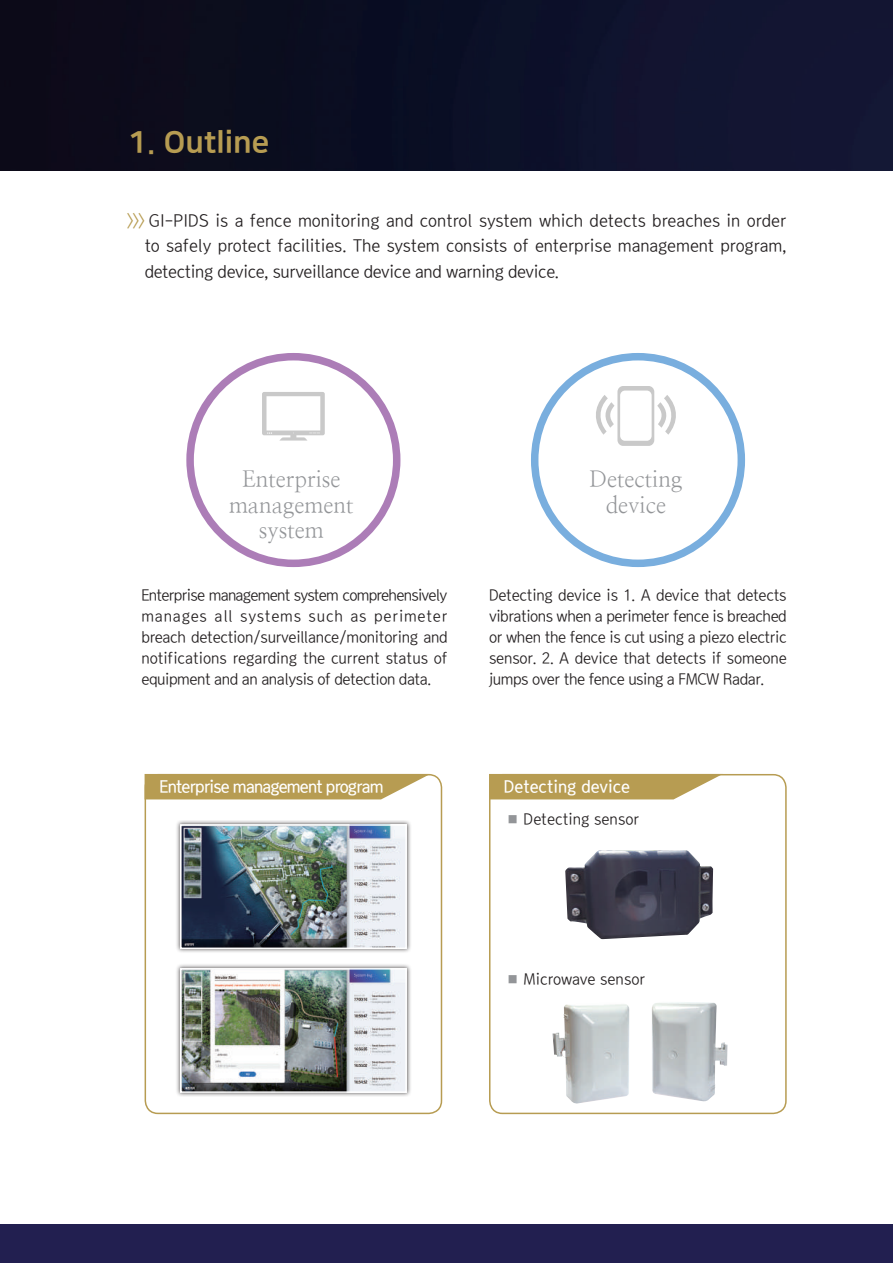
<style>
.page{position:relative;width:893px;height:1263px;background:#fff}
.page>*{position:absolute;margin:0;border:0;box-sizing:border-box;transform-origin:0 0}
.t1{font:30px "Nanum Square EB";color:#b79c52}
.t2{font:22.5px/25.5px "Nanum Myeongjo";color:#939598;text-align:center}
.t3{font:16.5px/25.5px "Korean GD12 R";letter-spacing:-.02em;color:#231f20;text-align:justify}
.t4{font:16.5px "Korean GD14 R";letter-spacing:-.05em;color:#fff}
.t5{font:16.5px "Korean GD14 R";color:#fff}
.t6{font:15px/21px "Korean GD12 R";letter-spacing:-.03em;color:#231f20;text-align:justify}
.t7{font:15px "Korean GD12 R";color:#231f20}
.s1{color:#b79c52}
.s2{color:#939598}
</style>
<div class="page">
<img style="left:0;top:0;width:893px;height:170px">
<div style="left:145px;top:774px;width:297px;height:340px;border:2px solid #b79c52;border-radius:13px"></div>
<svg style="left:145px;top:774px;width:285px;height:25px;background:#bda460"></svg>
<div style="left:175px;top:819px;width:236px;height:134px;background:#231f20;opacity:.75"></div>
<img style="left:183px;top:827px;width:221px;height:119px">
<div style="left:180px;top:824px;width:227px;height:125px;border:2px solid #fff"></div>
<div style="left:175px;top:963px;width:236px;height:134px;background:#231f20;opacity:.75"></div>
<img style="left:183px;top:971px;width:221px;height:119px">
<div style="left:180px;top:968px;width:227px;height:125px;border:2px solid #fff"></div>
<div style="left:489px;top:774px;width:298px;height:340px;border:2px solid #b79c52;border-radius:13px"></div>
<svg style="left:489px;top:774px;width:234px;height:25px;background:#bea663"></svg>
<img style="left:565px;top:850px;width:148px;height:89px">
<img style="left:552px;top:1002px;width:175px;height:102px">
<div style="left:186px;top:353px;width:214px;height:214px;border:8px solid #ac7db7;border-radius:50%"></div>
<div style="left:531px;top:353px;width:214px;height:214px;border:8px solid #79aede;border-radius:50%"></div>
<div style="left:0;top:1225px;width:893px;height:38px;background:#221f50"></div>
<svg style="left:262px;top:392px;width:63px;height:49px"></svg>
<svg style="left:596px;top:386px;width:80px;height:60px"></svg>
<h1 class="t1" style="left:128px;top:126px;width:143px">1. Outline</h1>
<p class="t3" style="left:145px;top:208px;width:643px;text-indent:-17px"><span class="s1">&gt;&gt;&gt;</span> GI-PIDS is a fence monitoring and control system which detects breaches in order to safely protect facilities. The system consists of enterprise management program, detecting device, surveillance device and warning device.</p>
<h2 class="t2" style="left:229px;top:466px;width:126px">Enterprise management system</h2>
<p class="t6" style="left:141px;top:584px;width:308px">Enterprise management system comprehensively manages all systems such as perimeter breach detection/surveillance/monitoring and notifications regarding the current status of equipment and an analysis of detection data.</p>
<h2 class="t2" style="left:589px;top:466px;width:94px">Detecting device</h2>
<p class="t6" style="left:489px;top:584px;width:299px">Detecting device is 1. A device that detects vibrations when a perimeter fence is breached or when the fence is cut using a piezo electric sensor. 2. A device that detects if someone jumps over the fence using a FMCW Radar.</p>
<p class="t4" style="left:159px;top:777px;width:226px">Enterprise management program</p>
<p class="t5" style="left:504px;top:777px;width:128px">Detecting device</p>
<p class="t7" style="left:506px;top:812px;width:135px"><span class="s2">■</span> Detecting sensor</p>
<p class="t7" style="left:506px;top:971px;width:141px"><span class="s2">■</span> Microwave sensor</p>
</div>
